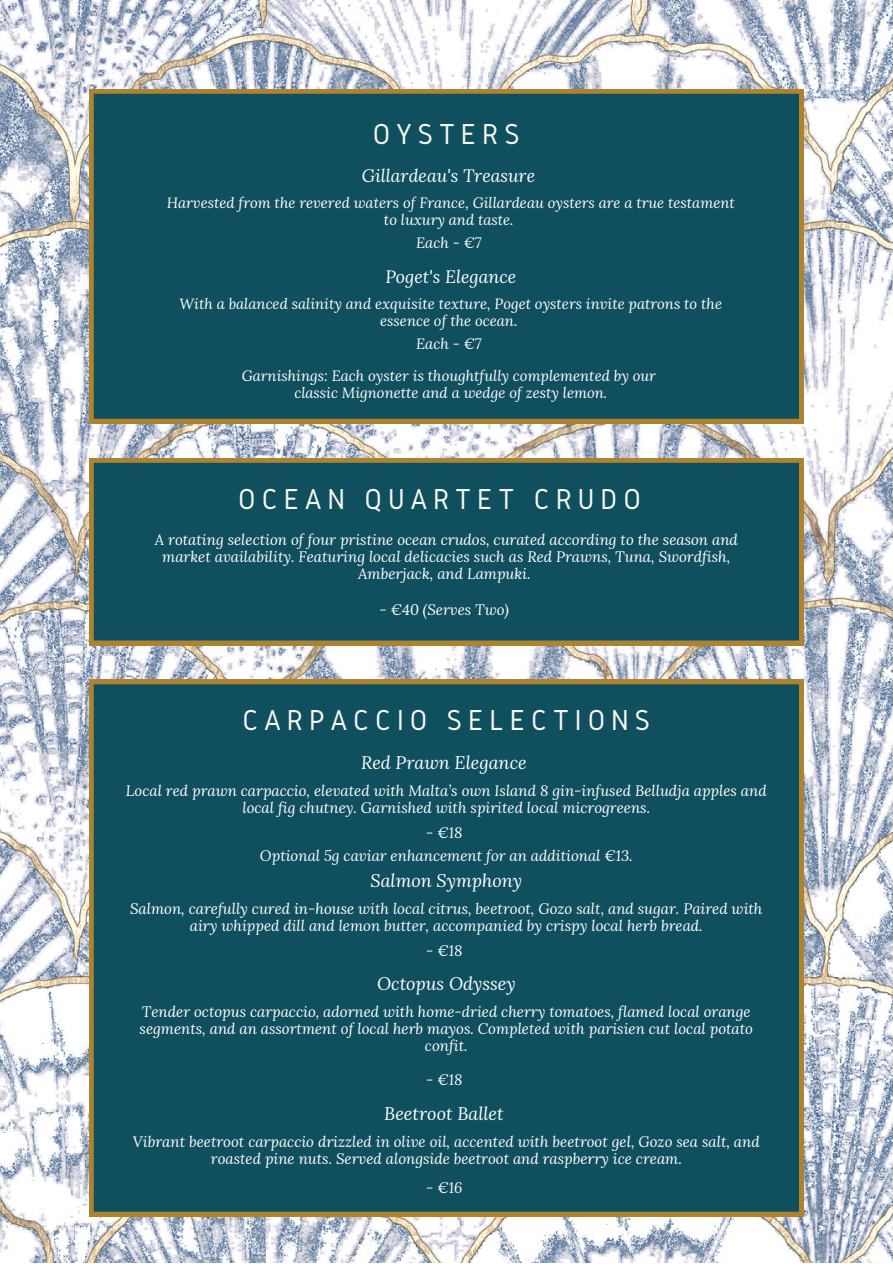
<style>
.page{position:relative;width:893px;height:1264px;background:#fff}
.page>*{position:absolute;margin:0;border:0;box-sizing:border-box;transform-origin:0 0}
.t1{font:30px "Gidole";letter-spacing:.2em;color:#f8f9f0}
.t2{font:italic 18px "Lora";color:#fff}
.t3{font:italic 17.7px "Lora";color:#fff}
.t4{font:italic 15px/16.8px "Lora";color:#fff;text-align:center}
.t5{font:italic 14.7px/16.6px "Lora";color:#fff;text-align:center}
</style>
<div class="page">
<img style="left:0;top:0;width:892px;height:1262px">
<div style="left:89px;top:89px;width:714px;height:334px;background:#104f5e"></div>
<div style="left:89px;top:679px;width:714px;height:537px;background:#104f5e"></div>
<div style="left:89px;top:458px;width:714px;height:187px;background:#104f5e"></div>
<p class="t1" style="left:373px;top:117px;width:148px">OYSTERS</p>
<p class="t3" style="left:362px;top:163px;width:175px">Gillardeau's Treasure</p>
<p class="t5" style="left:167px;top:194px;width:569px">Harvested from the revered waters of France, Gillardeau oysters are a true testament to luxury and taste.</p>
<p class="t5" style="left:416px;top:234px;width:67px">Each - €7</p>
<p class="t3" style="left:385px;top:264px;width:132px">Poget's Elegance</p>
<p class="t5" style="left:179px;top:295px;width:544px">With a balanced salinity and exquisite texture, Poget oysters invite patrons to the essence of the ocean.</p>
<p class="t5" style="left:416px;top:335px;width:67px">Each - €7</p>
<p class="t5" style="left:242px;top:367px;width:416px">Garnishings: Each oyster is thoughtfully complemented by our</p>
<p class="t5" style="left:294px;top:384px;width:314px">classic Mignonette and a wedge of zesty lemon.</p>
<p class="t1" style="left:238px;top:482px;width:404px">OCEAN QUARTET CRUDO</p>
<p class="t4" style="left:155px;top:531px;width:584px">A rotating selection of four pristine ocean crudos, curated according to the season and market availability. Featuring local delicacies such as Red Prawns, Tuna, Swordfish,<br>Amberjack, and Lampuki.</p>
<p class="t4" style="left:379px;top:601px;width:131px">- €40 (Serves Two)</p>
<p class="t1" style="left:242px;top:703px;width:409px">CARPACCIO SELECTIONS</p>
<p class="t2" style="left:361px;top:750px;width:167px">Red Prawn Elegance</p>
<p class="t4" style="left:126px;top:781px;width:642px">Local red prawn carpaccio, elevated with Malta’s own Island 8 gin-infused Belludja apples and local fig chutney. Garnished with spirited local microgreens.</p>
<p class="t4" style="left:426px;top:823px;width:38px">- €18</p>
<p class="t4" style="left:260px;top:847px;width:374px">Optional 5g caviar enhancement for an additional €13.</p>
<p class="t2" style="left:370px;top:868px;width:153px">Salmon Symphony</p>
<p class="t4" style="left:130px;top:899px;width:634px">Salmon, carefully cured in-house with local citrus, beetroot, Gozo salt, and sugar. Paired with airy whipped dill and lemon butter, accompanied by crispy local herb bread.</p>
<p class="t4" style="left:426px;top:941px;width:38px">- €18</p>
<p class="t2" style="left:377px;top:971px;width:140px">Octopus Odyssey</p>
<p class="t4" style="left:140px;top:1003px;width:615px">Tender octopus carpaccio, adorned with home-dried cherry tomatoes, flamed local orange segments, and an assortment of local herb mayos. Completed with parisien cut local potato confit.</p>
<p class="t4" style="left:426px;top:1070px;width:38px">- €18</p>
<p class="t2" style="left:384px;top:1101px;width:121px">Beetroot Ballet</p>
<p class="t4" style="left:133px;top:1132px;width:628px">Vibrant beetroot carpaccio drizzled in olive oil, accented with beetroot gel, Gozo sea salt, and roasted pine nuts. Served alongside beetroot and raspberry ice cream.</p>
<p class="t4" style="left:426px;top:1178px;width:38px">- €16</p>
</div>
